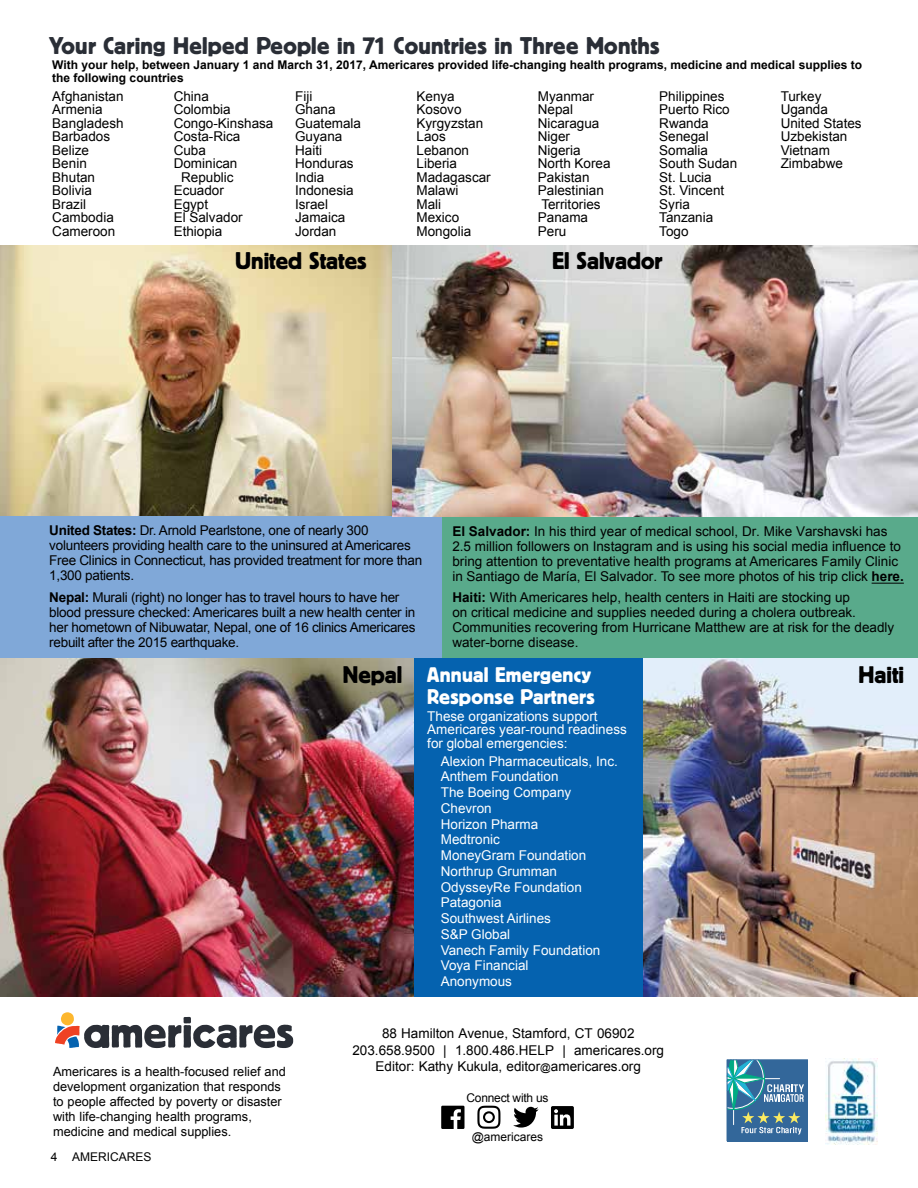
<style>
.page{position:relative;width:918px;height:1188px;background:#fff}
.page>*{position:absolute;margin:0;border:0;box-sizing:border-box;transform-origin:0 0}
.t1{font:24px "Block Berthold BQ";letter-spacing:.01em;color:#2a2e36}
.t2{font:24px "Block Berthold BQ";color:#000}
.t3{font:21px/22.5px "Block Berthold BQ";letter-spacing:.01em;color:#fff}
.t4{font:13.5px/13.5px "Arial";color:#000}
.t5{font:13.5px/15px "Arial";letter-spacing:-.02em;color:#000}
.t6{font:13.5px/15.8px "Arial";color:#fff}
.t7{font:12.75px/15px "Arial";color:#000}
.t8{font:700 12px/13.5px "Arial";color:#000}
.t9{font:12px "Arial";color:#000}
.t10{font:12px "Arial";letter-spacing:-.02em;color:#000}
.s1{font-weight:700}
.s2{font-size:10.5px}
</style>
<div class="page">
<img style="left:0;top:245px;width:918px;height:271px">
<div style="left:441px;top:516px;width:477px;height:142px;background:#59aa8b"></div>
<div style="left:0;top:516px;width:441px;height:142px;background:#80a8d8"></div>
<div style="left:413px;top:658px;width:230px;height:338px;background:#0562af"></div>
<hr style="left:872px;top:583px;width:32px;height:1px;background:#000">
<svg style="left:55px;top:1012px;width:238px;height:36px"></svg>
<div style="left:727px;top:1079px;width:81px;height:62px;background:#33679a"></div>
<div style="left:727px;top:1060px;width:81px;height:48px;background:#33679a"></div>
<svg style="left:729px;top:1062px;width:75px;height:72px"></svg>
<div style="left:727px;top:1060px;width:81px;height:81px;border:1px solid #33679a"></div>
<img style="left:826px;top:1058px;width:52px;height:87px">
<svg style="left:513px;top:1107px;width:26px;height:21px"></svg>
<svg style="left:477px;top:1106px;width:23px;height:23px"></svg>
<svg style="left:551px;top:1106px;width:23px;height:23px"></svg>
<svg style="left:441px;top:1106px;width:24px;height:23px"></svg>
<img style="left:643px;top:658px;width:275px;height:338px">
<img style="left:0;top:658px;width:413px;height:338px">
<h1 class="t1" style="left:49px;top:32px;width:612px">Your Caring Helped People in 71 Countries in Three Months</h1>
<p class="t8" style="left:52px;top:58px;width:811px">With your help, between January 1 and March 31, 2017, Americares provided life-changing health programs, medicine and medical supplies to the following countries</p>
<p class="t4" style="left:52px;top:89px;width:73px">Afghanistan<br>Armenia<br>Bangladesh<br>Barbados<br>Belize<br>Benin<br>Bhutan<br>Bolivia<br>Brazil<br>Cambodia<br>Cameroon</p>
<p class="t4" style="left:174px;top:89px;width:37px">China</p>
<p class="t4" style="left:174px;top:103px;width:59px">Colombia</p>
<p class="t4" style="left:174px;top:116px;width:101px">Congo-Kinshasa</p>
<p class="t4" style="left:174px;top:130px;width:68px">Costa-Rica</p>
<p class="t4" style="left:174px;top:143px;width:34px">Cuba</p>
<p class="t4" style="left:174px;top:157px;width:65px">Dominican</p>
<p class="t4" style="left:181px;top:170px;width:54px">Republic</p>
<p class="t4" style="left:174px;top:184px;width:52px">Ecuador</p>
<p class="t4" style="left:174px;top:197px;width:36px">Egypt</p>
<p class="t4" style="left:174px;top:211px;width:71px">El Salvador</p>
<p class="t4" style="left:174px;top:224px;width:50px">Ethiopia</p>
<p class="t4" style="left:295px;top:89px;width:68px">Fiji<br>Ghana<br>Guatemala<br>Guyana<br>Haiti<br>Honduras<br>India<br>Indonesia<br>Israel<br>Jamaica<br>Jordan</p>
<p class="t4" style="left:416px;top:89px;width:76px">Kenya<br>Kosovo<br>Kyrgyzstan<br>Laos<br>Lebanon<br>Liberia<br>Madagascar<br>Malawi<br>Mali<br>Mexico<br>Mongolia</p>
<p class="t4" style="left:538px;top:89px;width:74px">Myanmar<br>Nepal<br>Nicaragua<br>Niger<br>Nigeria<br>North Korea<br>Pakistan<br>Palestinian<br>Territories<br>Panama<br>Peru</p>
<p class="t4" style="left:659px;top:89px;width:80px">Philippines<br>Puerto Rico<br>Rwanda<br>Senegal<br>Somalia<br>South Sudan<br>St. Lucia<br>St. Vincent<br>Syria<br>Tanzania<br>Togo</p>
<p class="t4" style="left:781px;top:89px;width:83px">Turkey<br>Uganda<br>United States<br>Uzbekistan<br>Vietnam<br>Zimbabwe</p>
<h1 class="t2" style="left:235px;top:247px;width:133px">United States</h1>
<h1 class="t2" style="left:552px;top:247px;width:112px">El Salvador</h1>
<p class="t5" style="left:49px;top:523px;width:374px"><span class="s1">United States:</span> Dr. Arnold Pearlstone, one of nearly 300 volunteers providing health care to the uninsured at Americares Free Clinics in Connecticut, has provided treatment for more than 1,300 patients.</p>
<p class="t5" style="left:49px;top:590px;width:368px"><span class="s1">Nepal:</span> Murali (right) no longer has to travel hours to have her blood pressure checked: Americares built a new health center in her hometown of Nibuwatar, Nepal, one of 16 clinics Americares rebuilt after the 2015 earthquake.</p>
<p class="t4" style="left:452px;top:523px;width:453px;line-height:15px"><span class="s1">El Salvador:</span> In his third year of medical school, Dr. Mike Varshavski has 2.5 million followers on Instagram and is using his social media influence to bring attention to preventative health programs at Americares Family Clinic in Santiago de María, El Salvador. To see more photos of his trip click <span class="s1">here.</span></p>
<p class="t4" style="left:452px;top:590px;width:443px;line-height:15px"><span class="s1">Haiti:</span> With Americares help, health centers in Haiti are stocking up<br>on critical medicine and supplies needed during a cholera outbreak.<br>Communities recovering from Hurricane Matthew are at risk for the deadly water-borne disease.</p>
<p class="t7" style="left:53px;top:1064px;width:234px">Americares is a health-focused relief and development organization that responds to people affected by poverty or disaster with life-changing health programs, medicine and medical supplies.</p>
<p class="t9" style="left:51px;top:1150px;width:102px">4 AMERICARES</p>
<h1 class="t2" style="left:343px;top:661px;width:61px">Nepal</h1>
<h1 class="t2" style="left:859px;top:661px;width:47px">Haiti</h1>
<h2 class="t3" style="left:427px;top:664px;width:169px">Annual Emergency<br>Response Partners</h2>
<p class="t6" style="left:427px;top:709px;width:201px;line-height:13.5px">These organizations support<br>Americares year-round readiness for global emergencies:</p>
<p class="t6" style="left:441px;top:753px;width:179px">Alexion Pharmaceuticals, Inc.<br>Anthem Foundation<br>The Boeing Company<br>Chevron<br>Horizon Pharma<br>Medtronic<br>MoneyGram Foundation<br>Northrup Grumman<br>OdysseyRe Foundation<br>Patagonia<br>Southwest Airlines<br>S&amp;P Global<br>Vanech Family Foundation<br>Voya Financial<br>Anonymous</p>
<p class="t4" style="left:352px;top:1025px;width:313px;line-height:16.5px;text-align:center">88 Hamilton Avenue, Stamford, CT 06902<br>203.658.9500 | 1.800.486.HELP | americares.org<br>Editor: Kathy Kukula, editor<span class="s2">@</span>americares.org</p>
<p class="t10" style="left:467px;top:1091px;width:84px">Connect with us</p>
<p class="t9" style="left:472px;top:1130px;width:73px">@americares</p>
</div>
